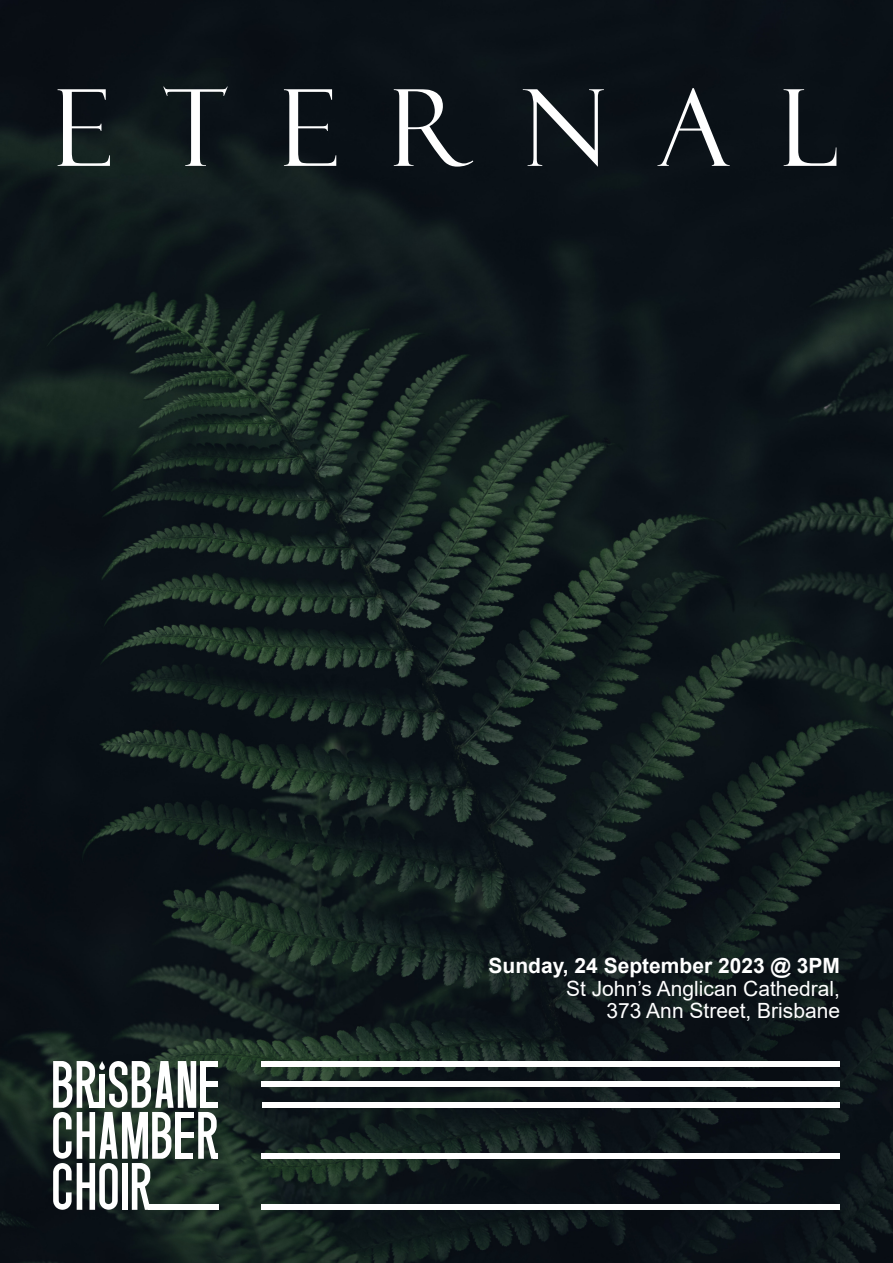
<style>
.page{position:relative;width:893px;height:1263px;background:#fff}
.page>*{position:absolute;margin:0;border:0;box-sizing:border-box;transform-origin:0 0}
.t1{font:106.5px "Felix Titling";letter-spacing:.49em;color:#fff}
.t2{font:21px/22.5px "Arial";color:#fff;text-align:right}
.t3{font:700 21px "Arial";color:#fff}
</style>
<div class="page">
<img style="left:0;top:0;width:893px;height:1263px">
<svg style="left:53px;top:1061px;width:165px;height:149px"></svg>
<div style="left:261px;top:1204px;width:579px;height:6px;background:#fff"></div>
<div style="left:261px;top:1153px;width:579px;height:6px;background:#fff"></div>
<div style="left:262px;top:1102px;width:578px;height:6px;background:#fff"></div>
<div style="left:261px;top:1061px;width:579px;height:5px;background:#fff"></div>
<div style="left:261px;top:1082px;width:579px;height:5px;background:#fff"></div>
<h1 class="t1" style="left:53px;top:67px;width:788px">ETERNAL</h1>
<p class="t3" style="left:488px;top:958px;width:353px">Sunday, 24 September 2023 @ 3PM</p>
<p class="t2" style="left:566px;top:979px;width:275px">St John’s Anglican Cathedral,<br>373 Ann Street, Brisbane</p>
</div>
